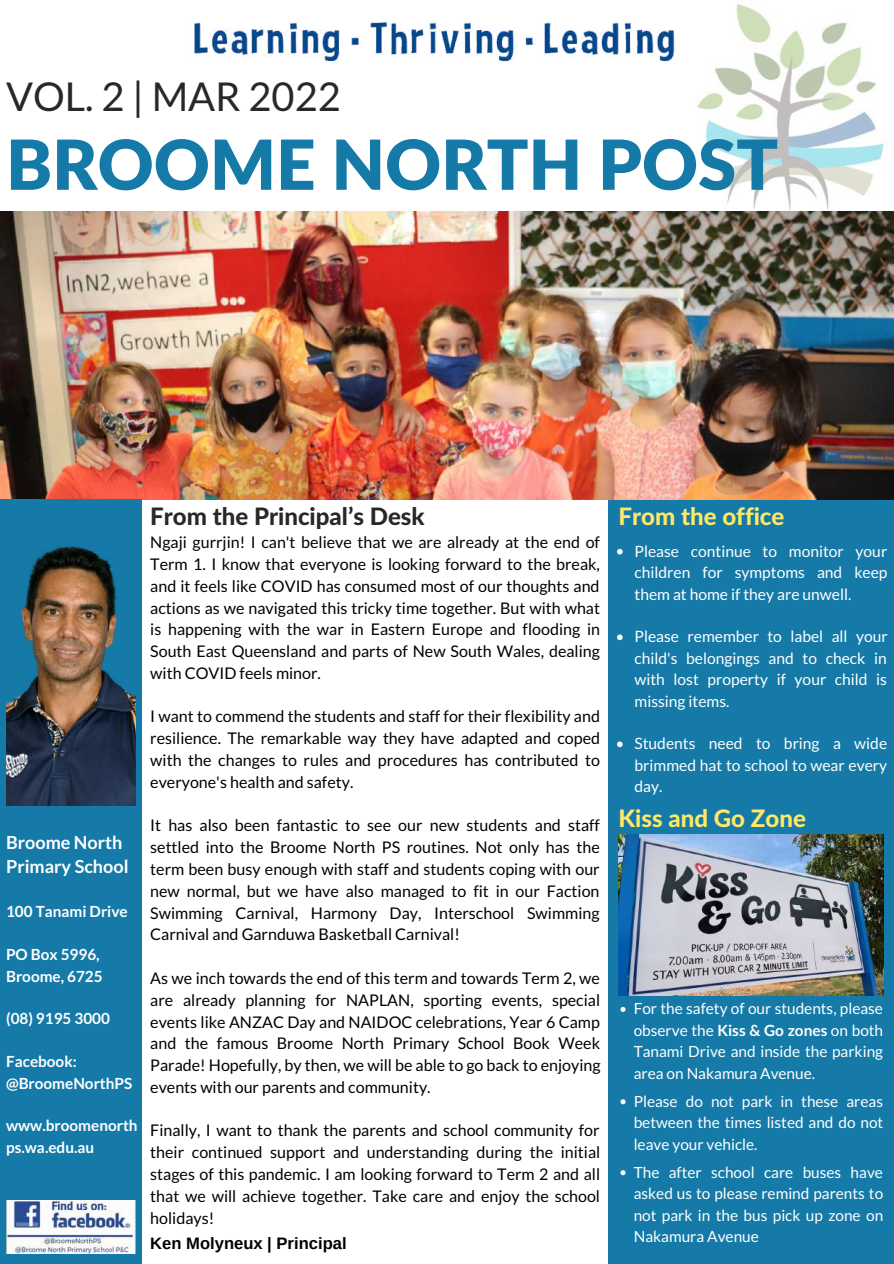
<style>
.page{position:relative;width:894px;height:1264px;background:#fff}
.page>*{position:absolute;margin:0;border:0;box-sizing:border-box;transform-origin:0 0}
.t1{font:900 68.85px "Lato Latin";color:#157aa8}
.t2{font:39.75px "Lato";color:#282828}
.t3{font:800 24px "Lato Latin";color:#ffe865}
.t4{font:800 24px "Lato Latin";color:#282828}
.t5{font:700 18px/24.8px "Lato";color:#fff}
.t6{font:700 16.65px "Arimo";color:#000}
.t7{font:16.05px/21.8px "Lato";color:#000;text-align:justify}
.t8{font:15.6px/21.5px "Lato";color:#fff;text-align:justify}
.t9{font:15.45px/21.5px "Lato";color:#fff;text-align:justify}
.t10{font:700 15.3px/21.5px "Lato";color:#fff}
.s1{font-weight:700}
</style>
<div class="page">
<div style="left:607px;top:499px;width:286px;height:764px;background:#157aa8"></div>
<img style="left:696px;top:4px;width:188px;height:207px">
<img style="left:0;top:211px;width:893px;height:288px">
<div style="left:0;top:499px;width:142px;height:764px;background:#157aa8"></div>
<img style="left:6px;top:545px;width:130px;height:260px">
<img style="left:194px;top:22px;width:481px;height:42px">
<img style="left:6px;top:1200px;width:130px;height:52px">
<img style="left:618px;top:834px;width:265px;height:161px">
<svg style="left:617px;top:549px;width:5px;height:5px"></svg>
<svg style="left:617px;top:634px;width:5px;height:6px"></svg>
<svg style="left:617px;top:741px;width:5px;height:6px"></svg>
<svg style="left:620px;top:1007px;width:5px;height:4px"></svg>
<svg style="left:620px;top:1099px;width:5px;height:5px"></svg>
<svg style="left:620px;top:1170px;width:5px;height:5px"></svg>
<h2 class="t2" style="left:6px;top:71px;width:336px">VOL. 2 | MAR 2022</h2>
<h1 class="t1" style="left:6px;top:134px;width:773px">BROOME NORTH POST</h1>
<p class="t5" style="left:6px;top:829px;width:124px">Broome North<br>Primary School</p>
<p class="t10" style="left:6px;top:900px;width:123px">100 Tanami Drive</p>
<p class="t10" style="left:6px;top:943px;width:98px">PO Box 5996,<br>Broome, 6725</p>
<p class="t10" style="left:6px;top:1007px;width:105px">(08) 9195 3000</p>
<p class="t10" style="left:6px;top:1050px;width:128px">Facebook: @BroomeNorthPS</p>
<p class="t10" style="left:6px;top:1114px;width:133px">www.broomenorth ps.wa.edu.au</p>
<h3 class="t4" style="left:150px;top:505px;width:276px">From the Principal’s Desk</h3>
<p class="t7" style="left:150px;top:531px;width:451px">Ngaji gurrjin! I can't believe that we are already at the end of Term 1. I know that everyone is looking forward to the break, and it feels like COVID has consumed most of our thoughts and actions as we navigated this tricky time together. But with what is happening with the war in Eastern Europe and flooding in South East Queensland and parts of New South Wales, dealing with COVID feels minor.</p>
<p class="t7" style="left:150px;top:705px;width:451px">I want to commend the students and staff for their flexibility and resilience. The remarkable way they have adapted and coped with the changes to rules and procedures has contributed to everyone's health and safety.</p>
<p class="t7" style="left:150px;top:814px;width:451px">It has also been fantastic to see our new students and staff settled into the Broome North PS routines. Not only has the term been busy enough with staff and students coping with our new normal, but we have also managed to fit in our Faction Swimming Carnival, Harmony Day, Interschool Swimming Carnival and Garnduwa Basketball Carnival!</p>
<p class="t7" style="left:150px;top:966px;width:451px">As we inch towards the end of this term and towards Term 2, we are already planning for NAPLAN, sporting events, special events like ANZAC Day and NAIDOC celebrations, Year 6 Camp and the famous Broome North Primary School Book Week Parade! Hopefully, by then, we will be able to go back to enjoying events with our parents and community.</p>
<p class="t7" style="left:150px;top:1119px;width:451px">Finally, I want to thank the parents and school community for their continued support and understanding during the initial stages of this pandemic. I am looking forward to Term 2 and all that we will achieve together. Take care and enjoy the school holidays!</p>
<p class="t6" style="left:150px;top:1234px;width:198px">Ken Molyneux | Principal</p>
<h3 class="t3" style="left:618px;top:505px;width:167px">From the office</h3>
<p class="t8" style="left:634px;top:540px;width:254px">Please continue to monitor your children for symptoms and keep them at home if they are unwell.</p>
<p class="t8" style="left:634px;top:625px;width:254px">Please remember to label all your child's belongings and to check in with lost property if your child is missing items.</p>
<p class="t8" style="left:634px;top:732px;width:254px">Students need to bring a wide brimmed hat to school to wear every day.</p>
<h3 class="t3" style="left:618px;top:808px;width:189px">Kiss and Go Zone</h3>
<p class="t9" style="left:633px;top:997px;width:251px">For the safety of our students, please observe the <span class="s1">Kiss &amp; Go zones</span> on both Tanami Drive and inside the parking area on Nakamura Avenue.</p>
<p class="t9" style="left:633px;top:1090px;width:251px">Please do not park in these areas between the times listed and do not leave your vehicle.</p>
<p class="t9" style="left:633px;top:1160px;width:251px">The after school care buses have asked us to please remind parents to not park in the bus pick up zone on Nakamura Avenue</p>
</div>
